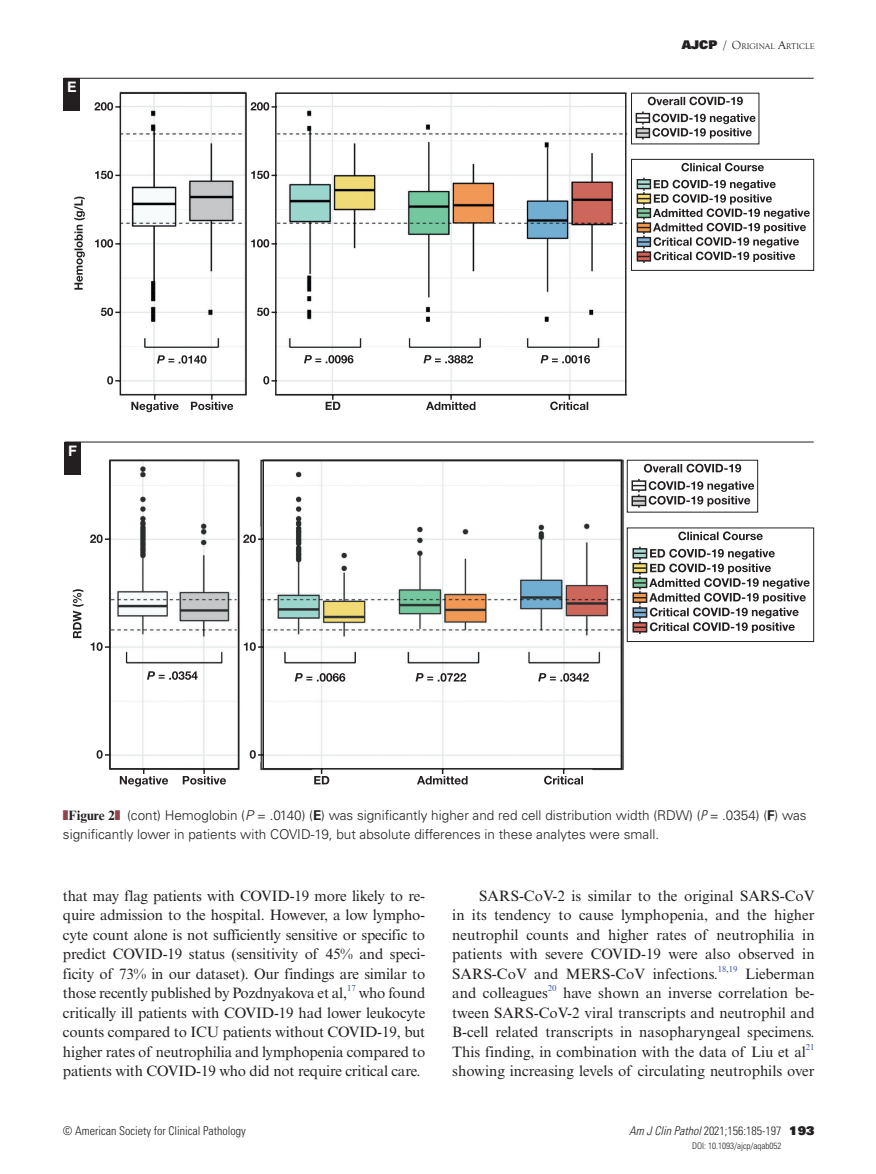
<style>
.page{position:relative;width:876px;height:1174px;background:#fff}
.page>*{position:absolute;margin:0;border:0;box-sizing:border-box;transform-origin:0 0}
.t1{font:15px/19.5px "Times New Roman MT Std";color:#231f20;text-align:justify}
.t2{font:700 14.55px "Helvetica";color:#fff}
.t3{font:300 13.5px/19.5px "Univers LT Std";color:#231f20}
.t4{font:300 condensed 12px "Univers LT Std";color:#231f20}
.t5{font:12px "Univers LT Std X Black";color:#231f20}
.t6{font:300 condensed 9px "Univers LT Std";color:#231f20}
.t7{font:8.7px "Times New Roman MT Std";color:#3853a3}
.t8{font:8.4px "Goudy Old Style T";color:#231f20}
.s1{font-family:"Univers LT Std X Black";font-size:12px}
.s2{font-style:italic;font-size:12px}
.s3{font-size:12px}
.s4{font-family:"Arial Unicode MS";font-weight:400;color:#95414e}
.s5{font-family:"Times New Roman MT Std";font-weight:700}
.s6{font-style:italic}
.s7{font-weight:700}
.s8{font-style:italic;font-stretch:condensed}
.s9{color:#231f20}
</style>
<div class="page">
<svg style="left:115px;top:92px;width:512px;height:308px"></svg>
<svg style="left:157px;top:355px;width:49px;height:8px"></svg>
<svg style="left:304px;top:355px;width:49px;height:8px"></svg>
<svg style="left:423px;top:355px;width:50px;height:8px"></svg>
<svg style="left:540px;top:355px;width:50px;height:8px"></svg>
<svg style="left:636px;top:111px;width:119px;height:28px"></svg>
<svg style="left:648px;top:97px;width:95px;height:8px"></svg>
<div style="left:631px;top:159px;width:183px;height:112px;border:1px solid #231f20"></div>
<svg style="left:637px;top:178px;width:173px;height:85px"></svg>
<svg style="left:681px;top:163px;width:83px;height:8px"></svg>
<svg style="left:107px;top:376px;width:6px;height:8px"></svg>
<svg style="left:101px;top:308px;width:12px;height:8px"></svg>
<svg style="left:95px;top:239px;width:18px;height:8px"></svg>
<svg style="left:95px;top:171px;width:18px;height:8px"></svg>
<svg style="left:94px;top:102px;width:19px;height:9px"></svg>
<svg style="left:263px;top:376px;width:6px;height:8px"></svg>
<svg style="left:257px;top:307px;width:12px;height:9px"></svg>
<svg style="left:251px;top:239px;width:18px;height:8px"></svg>
<svg style="left:251px;top:171px;width:18px;height:8px"></svg>
<svg style="left:251px;top:102px;width:18px;height:9px"></svg>
<svg style="left:131px;top:402px;width:48px;height:10px"></svg>
<svg style="left:191px;top:402px;width:42px;height:8px"></svg>
<svg style="left:326px;top:402px;width:14px;height:8px"></svg>
<svg style="left:426px;top:402px;width:49px;height:8px"></svg>
<svg style="left:550px;top:401px;width:38px;height:9px"></svg>
<svg style="left:74px;top:197px;width:11px;height:93px"></svg>
<svg style="left:104px;top:459px;width:519px;height:315px"></svg>
<svg style="left:97px;top:750px;width:6px;height:8px"></svg>
<svg style="left:91px;top:642px;width:12px;height:9px"></svg>
<svg style="left:90px;top:534px;width:13px;height:9px"></svg>
<svg style="left:632px;top:479px;width:122px;height:28px"></svg>
<svg style="left:644px;top:464px;width:97px;height:8px"></svg>
<div style="left:627px;top:527px;width:187px;height:115px;border:1px solid #231f20"></div>
<svg style="left:633px;top:546px;width:177px;height:88px"></svg>
<svg style="left:678px;top:531px;width:85px;height:9px"></svg>
<svg style="left:120px;top:776px;width:48px;height:10px"></svg>
<svg style="left:183px;top:776px;width:43px;height:8px"></svg>
<svg style="left:147px;top:671px;width:51px;height:9px"></svg>
<svg style="left:295px;top:673px;width:50px;height:8px"></svg>
<svg style="left:415px;top:673px;width:51px;height:8px"></svg>
<svg style="left:538px;top:673px;width:51px;height:8px"></svg>
<svg style="left:250px;top:750px;width:6px;height:8px"></svg>
<svg style="left:244px;top:642px;width:12px;height:9px"></svg>
<svg style="left:243px;top:534px;width:13px;height:9px"></svg>
<svg style="left:314px;top:776px;width:15px;height:8px"></svg>
<svg style="left:417px;top:776px;width:50px;height:8px"></svg>
<svg style="left:544px;top:775px;width:39px;height:9px"></svg>
<svg style="left:73px;top:589px;width:10px;height:49px"></svg>
<div style="left:64px;top:78px;width:16px;height:33px;background:#231f20"></div>
<hr style="left:64px;top:78px;width:750px;height:1px;background:#231f20">
<div style="left:65px;top:442px;width:16px;height:32px;background:#231f20"></div>
<hr style="left:65px;top:441px;width:749px;height:1px;background:#231f20">
<p class="t2" style="left:67px;top:78px;width:11px">E</p>
<p class="t2" style="left:68px;top:442px;width:10px">F</p>
<p class="t8" style="left:682px;top:42px;width:134px"><span class="s1">AJCP</span> <span class="s2">/</span> <span class="s3">O</span>RIGINAL <span class="s3">A</span>RTICLE</p>
<p class="t3" style="left:63px;top:805px;width:745px"><span class="s4">❚</span><span class="s5">Figure 2</span><span class="s4">❚</span> (cont) Hemoglobin (<span class="s6">P</span> = .0140) (<span class="s7">E</span>) was significantly higher and red cell distribution width (RDW) (<span class="s8">P</span> = .0354) (<span class="s7">F</span>) was significantly lower in patients with COVID-19, but absolute differences in these analytes were small.</p>
<p class="t1" style="left:63px;top:885px;width:364px">that may flag patients with COVID-19 more likely to re&shy;quire admission to the hospital. However, a low lympho&shy;cyte count alone is not sufficiently sensitive or specific to predict COVID-19 status (sensitivity of 45% and speci&shy;ficity of 73% in our dataset). Our findings are similar to those recently published by Pozdnyakova et al,</p>
<p class="t7" style="left:347px;top:983px;width:10px">17</p>
<p class="t1" style="left:63px;top:983px;width:364px;text-indent:296px">who found critically ill patients with COVID-19 had lower leukocyte counts compared to ICU patients without COVID-19, but higher rates of neutrophilia and lymphopenia compared to patients with COVID-19 who did not require critical care.</p>
<p class="t1" style="left:452px;top:885px;width:364px;text-indent:27px">SARS-CoV-2 is similar to the original SARS-CoV in its tendency to cause lymphopenia, and the higher neutrophil counts and higher rates of neutrophilia in patients with severe COVID-19 were also observed in SARS-CoV and MERS-CoV infections.</p>
<p class="t7" style="left:718px;top:964px;width:21px">18<span class="s9">,</span>19</p>
<p class="t1" style="left:745px;top:963px;width:71px">Lieberman</p>
<p class="t1" style="left:452px;top:983px;width:97px">and colleagues</p>
<p class="t7" style="left:548px;top:983px;width:10px">20</p>
<p class="t1" style="left:452px;top:983px;width:364px;text-indent:111px">have shown an inverse correlation be&shy;tween SARS-CoV-2 viral transcripts and neutrophil and B-cell related transcripts in nasopharyngeal specimens.<br>This finding, in combination with the data of Liu et al</p>
<p class="t7" style="left:806px;top:1042px;width:10px">21</p>
<p class="t1" style="left:452px;top:1061px;width:364px">showing increasing levels of circulating neutrophils over</p>
<p class="t4" style="left:63px;top:1124px;width:184px">© American Society for Clinical Pathology</p>
<p class="t5" style="left:789px;top:1123px;width:27px">193</p>
<p class="t4" style="left:629px;top:1124px;width:154px"><span class="s6">Am J Clin Pathol</span> 2021;156:185-197</p>
<p class="t6" style="left:692px;top:1140px;width:91px">DOI: 10.1093/ajcp/aqab052</p>
</div>
